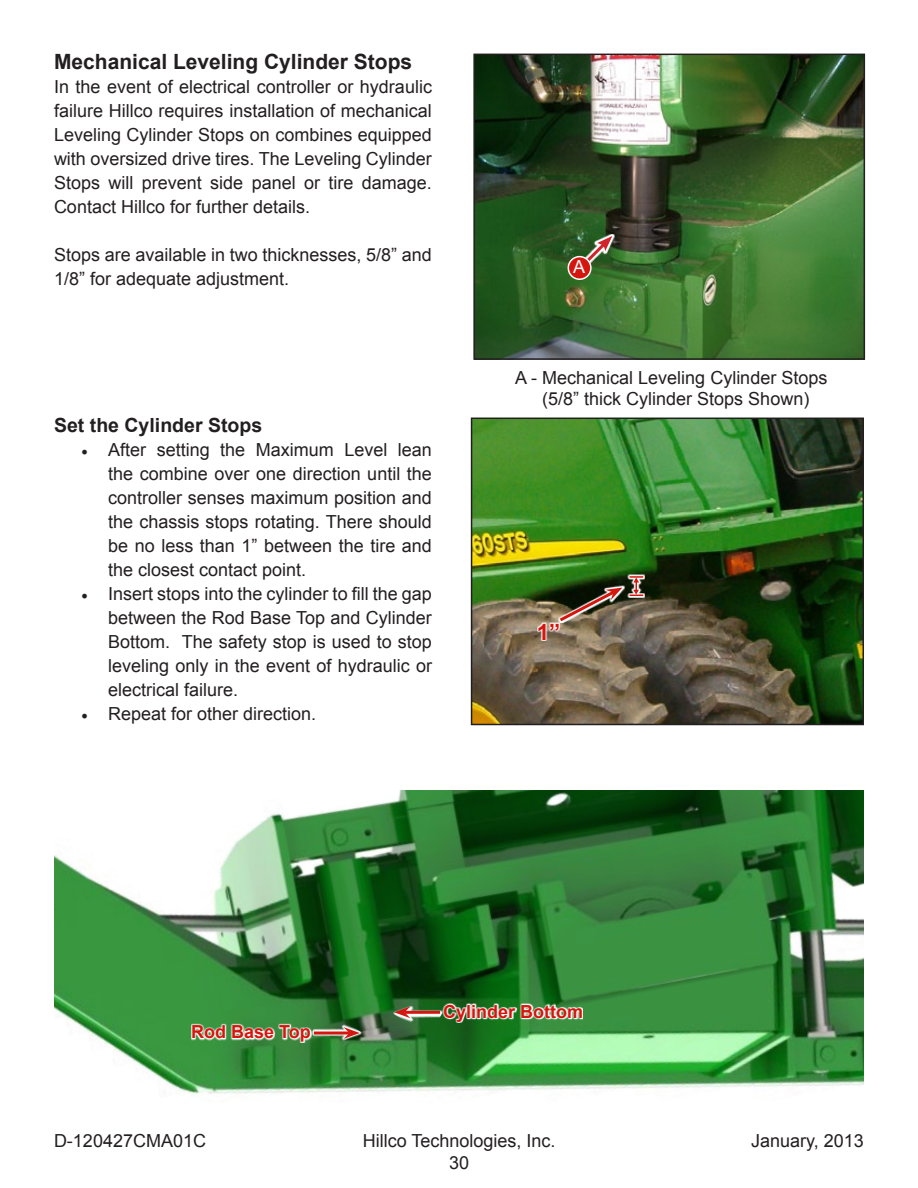
<style>
.page{position:relative;width:918px;height:1188px;background:#fff}
.page>*{position:absolute;margin:0;border:0;box-sizing:border-box;transform-origin:0 0}
.t1{font:700 22.5px "Arial";color:#d5160e}
.Sub_heading_1{font:700 21px "Arial";color:#231f20}
.t2{font:700 19.5px "Arial";color:#231f20}
.t3{font:18px/24px "Arial";color:#231f20}
.t4{font:700 18px "Arial";color:#d5160e}
.t5{font:18px "Arial";color:#fff}
.s1{font-family:"Minion Pro"}
</style>
<div class="page">
<img style="left:476px;top:57px;width:386px;height:300px">
<div style="left:473px;top:54px;width:392px;height:306px;border:2px solid #231f20"></div>
<svg style="left:579px;top:234px;width:36px;height:36px"></svg>
<svg style="left:578px;top:236px;width:34px;height:34px"></svg>
<div style="left:568px;top:257px;width:23px;height:22px;background:#d5160e;border-radius:50%"></div>
<div style="left:568px;top:256px;width:24px;height:24px;border:2px solid #fff;border-radius:50%"></div>
<img style="left:474px;top:421px;width:387px;height:301px">
<div style="left:471px;top:418px;width:393px;height:307px;border:2px solid #231f20"></div>
<img style="left:54px;top:790px;width:810px;height:304px">
<svg style="left:558px;top:586px;width:66px;height:37px"></svg>
<svg style="left:556px;top:588px;width:66px;height:36px;background:#675141"></svg>
<svg style="left:392px;top:988px;width:52px;height:48px;background:#3a6031"></svg>
<svg style="left:310px;top:1009px;width:52px;height:48px;background:#43763a"></svg>
<svg style="left:537px;top:622px;width:23px;height:19px"></svg>
<svg style="left:443px;top:1003px;width:140px;height:20px"></svg>
<svg style="left:191px;top:1024px;width:120px;height:19px"></svg>
<svg style="left:628px;top:574px;width:17px;height:24px"></svg>
<svg style="left:630px;top:576px;width:13px;height:20px"></svg>
<p class="Sub_heading_1" style="left:54px;top:47px;width:360px">Mechanical Leveling Cylinder Stops</p>
<p class="t3" style="left:54px;top:75px;width:379px">In the event of electrical controller or hydraulic failure Hillco requires installation of mechanical Leveling Cylinder Stops on combines equipped with oversized drive tires. The Leveling Cylinder Stops will prevent side panel or tire damage.<br>Contact Hillco for further details.</p>
<p class="t3" style="left:54px;top:243px;width:379px">Stops are available in two thicknesses, 5/8” and<br>1/8” for adequate adjustment.</p>
<p class="t2" style="left:54px;top:413px;width:210px">Set the Cylinder Stops</p>
<p class="t3" style="left:108px;top:438px;width:325px;text-align:justify;text-indent:-27px"><span class="s1">•</span> After setting the Maximum Level lean the combine over one direction until the controller senses maximum position and the chassis stops rotating. There should be no less than 1” between the tire and the closest contact point.</p>
<p class="t3" style="left:108px;top:582px;width:325px;text-align:justify;text-indent:-27px"><span class="s1">•</span> Insert stops into the cylinder to fill the gap between the Rod Base Top and Cylinder Bottom. The safety stop is used to stop leveling only in the event of hydraulic or electrical failure.</p>
<p class="t3" style="left:81px;top:702px;width:233px"><span class="s1">•</span> Repeat for other direction.</p>
<p class="t5" style="left:573px;top:255px;width:14px">A</p>
<p class="t3" style="left:515px;top:365px;width:314px">A - Mechanical Leveling Cylinder Stops</p>
<p class="t3" style="left:542px;top:387px;width:269px">(5/8” thick Cylinder Stops Shown)</p>
<p class="t1" style="left:537px;top:617px;width:25px">1”</p>
<p class="t4" style="left:191px;top:1020px;width:121px">Rod Base Top</p>
<p class="t4" style="left:443px;top:1000px;width:142px">Cylinder Bottom</p>
<p class="t3" style="left:54px;top:1129px;width:154px">D-120427CMA01C</p>
<p class="t3" style="left:751px;top:1129px;width:114px">January, 2013</p>
<p class="t3" style="left:363px;top:1130px;width:191px;line-height:21.6px;text-align:center">Hillco Technologies, Inc.<br>30</p>
</div>
